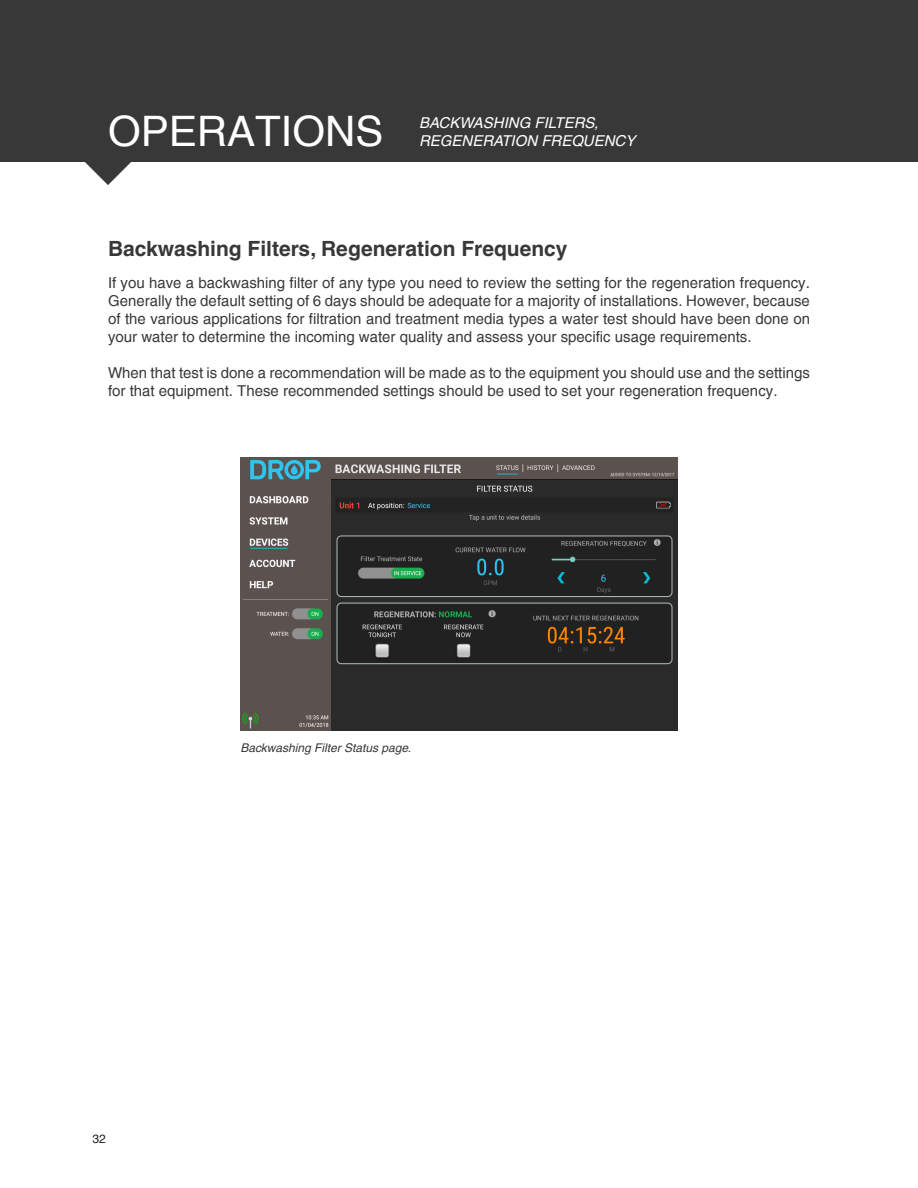
<style>
.page{position:relative;width:918px;height:1188px;background:#fff}
.page>*{position:absolute;margin:0;border:0;box-sizing:border-box;transform-origin:0 0}
.t1{font:42px "Helvetica";color:#fff}
.t2{font:700 21px "Helvetica CE";color:#383839}
.t3{font:15px/18px "Helvetica";color:#383839;text-align:justify}
.t4{font:italic 15px "Helvetica";color:#fff}
.t5{font:italic 12px "Helvetica";color:#383839}
.t6{font:12px "Helvetica";color:#231f20}
</style>
<div class="page">
<svg style="left:85px;top:162px;width:46px;height:23px"></svg>
<div style="left:0;top:0;width:918px;height:162px;background:#383839"></div>
<img style="left:240px;top:458px;width:438px;height:272px">
<p class="t1" style="left:108px;top:107px;width:277px">OPERATIONS</p>
<p class="t4" style="left:419px;top:114px;width:181px">BACKWASHING FILTERS,</p>
<p class="t4" style="left:419px;top:132px;width:218px">REGENERATION FREQUENCY</p>
<p class="t2" style="left:108px;top:235px;width:461px">Backwashing Filters, Regeneration Frequency</p>
<p class="t3" style="left:108px;top:274px;width:704px">If you have a backwashing filter of any type you need to review the setting for the regeneration frequency.<br>Generally the default setting of 6 days should be adequate for a majority of installations. However, because of the various applications for filtration and treatment media types a water test should have been done on your water to determine the incoming water quality and assess your specific usage requirements.</p>
<p class="t3" style="left:108px;top:364px;width:703px">When that test is done a recommendation will be made as to the equipment you should use and the settings for that equipment. These recommended settings should be used to set your regeneration frequency.</p>
<p class="t5" style="left:240px;top:740px;width:172px">Backwashing Filter Status page.</p>
<p class="t6" style="left:92px;top:1131px;width:15px">32</p>
</div>
